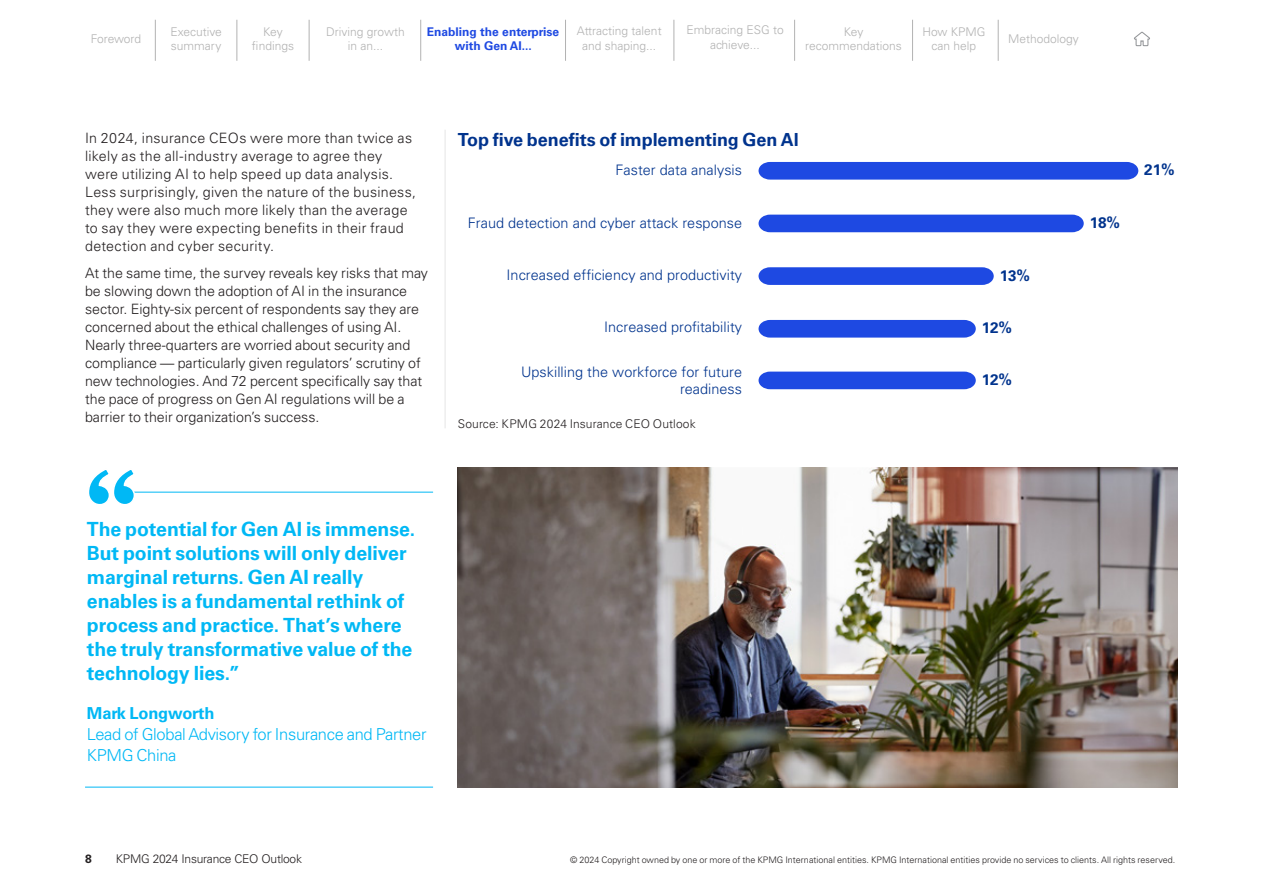
<style>
.page{position:relative;width:1263px;height:893px;background:#fff}
.page>*{position:absolute;margin:0;border:0;box-sizing:border-box;transform-origin:0 0}
.t1{font:700 19.5px/24px "Univers LT Std";letter-spacing:-.005em;color:#00b8f5}
.t2{font:700 18px "Univers LT Std";letter-spacing:-.005em;color:#00338d}
.t3{font:300 16.5px/21px "Univers LT Std";letter-spacing:-.02em;color:#00b8f5}
.t4{font:700 16.5px "Univers LT Std";letter-spacing:-.01em;color:#00b8f5}
.t5{font:700 15.3px "Univers LT Std";letter-spacing:-.005em;color:#00338d}
.t6{font:300 14.4px/17.4px "Univers LT Std";color:#00338d;text-align:right}
.t7{font:300 14.25px/18px "Univers LT Std";color:#231f20}
.t8{font:300 14.25px/18px "Univers LT Std";letter-spacing:.02em;color:#231f20}
.t9{font:300 12px/14.4px "Univers LT Std";color:#b2b2b2;text-align:center}
.t10{font:300 12px "Univers LT Std";color:#231f20}
.t11{font:700 12px/14.4px "Univers LT Std";color:#1e49e2;text-align:center}
.t12{font:300 12px "Univers LT Std";letter-spacing:-.02em;color:#231f20}
.t13{font:700 12px "Univers LT Std";color:#231f20}
.t14{font:300 9px "Univers LT Std";color:#231f20}
</style>
<div class="page">
<svg style="left:758px;top:162px;width:380px;height:18px"></svg>
<div style="left:758px;top:215px;width:326px;height:17px;background:#1e49e2"></div>
<svg style="left:758px;top:267px;width:236px;height:18px"></svg>
<svg style="left:758px;top:320px;width:218px;height:18px"></svg>
<div style="left:758px;top:372px;width:218px;height:17px;background:#1e49e2"></div>
<hr style="left:445px;top:130px;width:1px;height:298px;background:#e5e5e5">
<img style="left:458px;top:468px;width:720px;height:319px">
<hr style="left:85px;top:787px;width:348px;height:1px;background:#00b8f5">
<hr style="left:118px;top:492px;width:315px;height:1px;background:#00b8f5">
<svg style="left:89px;top:470px;width:48px;height:34px"></svg>
<svg style="left:1134px;top:31px;width:16px;height:16px"></svg>
<hr style="left:155px;top:20px;width:1px;height:41px;background:#b2b2b2">
<hr style="left:237px;top:20px;width:1px;height:41px;background:#b2b2b2">
<hr style="left:309px;top:20px;width:1px;height:41px;background:#b2b2b2">
<hr style="left:420px;top:20px;width:1px;height:41px;background:#b2b2b2">
<hr style="left:565px;top:20px;width:1px;height:41px;background:#b2b2b2">
<hr style="left:674px;top:20px;width:1px;height:41px;background:#b2b2b2">
<hr style="left:794px;top:20px;width:1px;height:41px;background:#b2b2b2">
<hr style="left:912px;top:20px;width:1px;height:41px;background:#b2b2b2">
<hr style="left:998px;top:20px;width:1px;height:41px;background:#b2b2b2">
<p class="t9" style="left:170px;top:25px;width:53px;text-align:left">Executive summary</p>
<p class="t9" style="left:326px;top:25px;width:80px">Driving growth in an...</p>
<p class="t9" style="left:577px;top:24px;width:86px">Attracting talent and shaping...</p>
<p class="t9" style="left:686px;top:23px;width:99px">Embracing ESG to achieve...</p>
<p class="t9" style="left:805px;top:24px;width:98px">Key recommendations</p>
<p class="t9" style="left:922px;top:24px;width:65px">How KPMG can help</p>
<p class="t9" style="left:1008px;top:31px;width:72px">Methodology</p>
<p class="t11" style="left:427px;top:25px;width:134px">Enabling the enterprise with Gen AI...</p>
<p class="t9" style="left:91px;top:32px;width:52px">Foreword</p>
<p class="t9" style="left:252px;top:25px;width:44px">Key findings</p>
<p class="t8" style="left:85px;top:128px;width:333px">In 2024, insurance CEOs were more than twice as likely as the all-industry average to agree they were utilizing AI to help speed up data analysis.<br>Less surprisingly, given the nature of the business, they were also much more likely than the average to say they were expecting benefits in their fraud detection and cyber security.</p>
<p class="t7" style="left:85px;top:263px;width:344px">At the same time, the survey reveals key risks that may be slowing down the adoption of AI in the insurance sector. Eighty-six percent of respondents say they are concerned about the ethical challenges of using AI.<br>Nearly three-quarters are worried about security and compliance — particularly given regulators’ scrutiny of new technologies. And 72 percent specifically say that the pace of progress on Gen AI regulations will be a barrier to their organization’s success.</p>
<p class="t2" style="left:458px;top:129px;width:342px">Top five benefits of implementing Gen Al</p>
<p class="t6" style="left:615px;top:161px;width:128px">Faster data analysis</p>
<p class="t5" style="left:1144px;top:161px;width:32px">21%</p>
<p class="t6" style="left:468px;top:214px;width:276px">Fraud detection and cyber attack response</p>
<p class="t5" style="left:1090px;top:213px;width:32px">18%</p>
<p class="t6" style="left:507px;top:266px;width:237px">Increased efficiency and productivity</p>
<p class="t5" style="left:1000px;top:266px;width:32px">13%</p>
<p class="t6" style="left:604px;top:319px;width:139px">Increased profitability</p>
<p class="t5" style="left:982px;top:319px;width:32px">12%</p>
<p class="t5" style="left:982px;top:370px;width:32px">12%</p>
<p class="t6" style="left:521px;top:363px;width:222px">Upskilling the workforce for future readiness</p>
<p class="t10" style="left:458px;top:416px;width:239px">Source: KPMG 2024 Insurance CEO Outlook</p>
<h1 class="t1" style="left:87px;top:517px;width:330px">The potential for Gen AI is immense.<br>But point solutions will only deliver marginal returns. Gen AI really enables is a fundamental rethink of process and practice. That’s where the truly transformative value of the technology lies.”</h1>
<p class="t4" style="left:87px;top:703px;width:129px">Mark Longworth</p>
<p class="t3" style="left:87px;top:723px;width:341px">Lead of Global Advisory for Insurance and Partner<br>KPMG China</p>
<p class="t13" style="left:85px;top:852px;width:8px">8</p>
<p class="t12" style="left:116px;top:852px;width:188px">KPMG 2024 Insurance CEO Outlook</p>
<p class="t14" style="left:570px;top:854px;width:606px">© 2024 Copyright owned by one or more of the KPMG International entities. KPMG International entities provide no services to clients. All rights reserved.</p>
</div>
